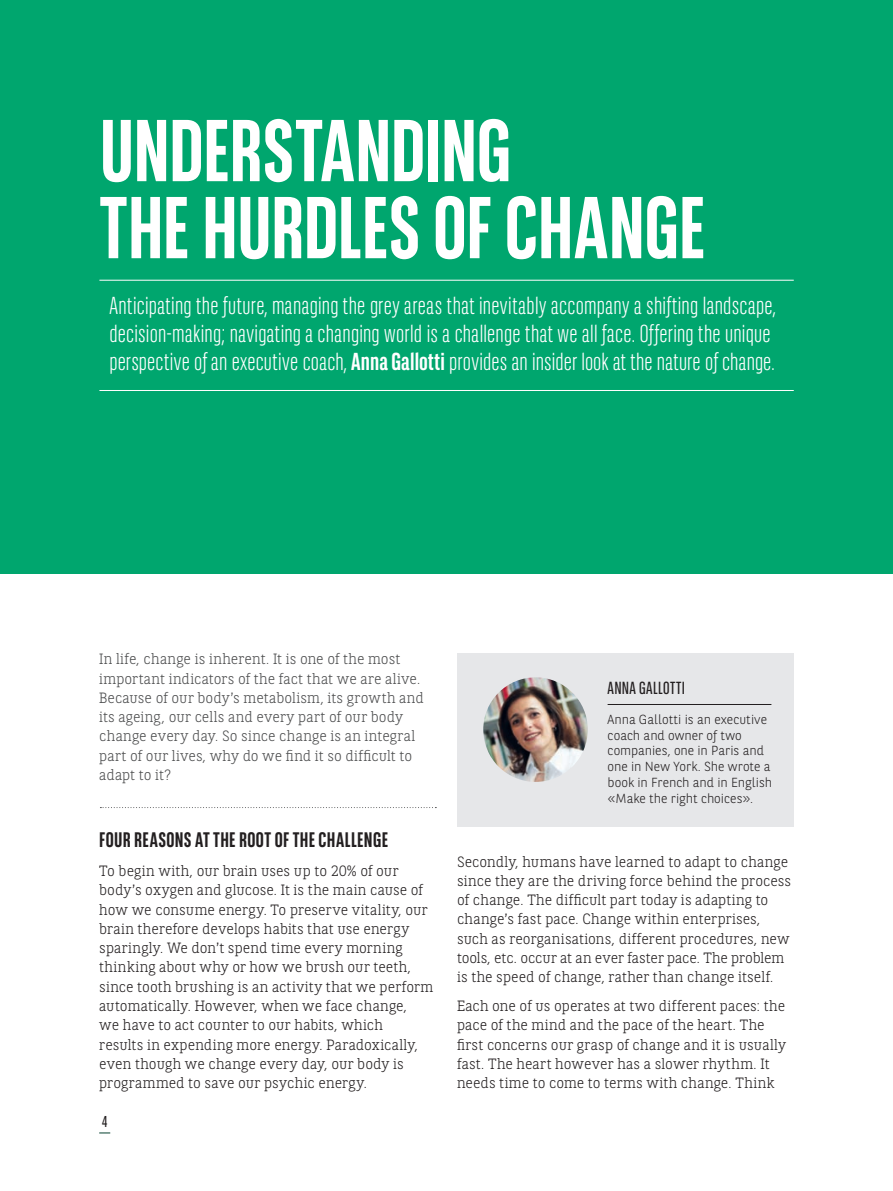
<style>
.page{position:relative;width:893px;height:1191px;background:#fff}
.page>*{position:absolute;margin:0;border:0;box-sizing:border-box;transform-origin:0 0}
.t1{font:700 87.5px/77px "BNPP Sans Condensed";letter-spacing:-.005em;color:#fff}
.t2{font:300 24.5px/28px "BNPP Sans Condensed";letter-spacing:.015em;color:#fff}
.t3{font:700 21px "BNPP Sans Condensed";letter-spacing:.015em;color:#231f20}
.t4{font:17.5px "BNPP Sans Condensed";letter-spacing:.02em;color:#231f20}
.t5{font:15.75px "BNPP Sans Condensed";color:#231f20}
.t6{font:300 14.88px/19.2px "BNPP Slab Serif";letter-spacing:.005em;color:#231f20}
.t7{font:300 14.88px/19.2px "BNPP Slab Serif";letter-spacing:.005em;color:#4b4c4d}
.t8{font:300 13.12px/15.8px "BNPP Sans";color:#231f20}
.s1{font-weight:700}
</style>
<div class="page">
<div style="left:0;top:0;width:893px;height:574px;background:#00a66e"></div>
<hr style="left:99px;top:280px;width:695px;height:1px;background:#fff">
<hr style="left:99px;top:390px;width:695px;height:1px;background:#fff">
<div style="left:457px;top:653px;width:337px;height:174px;background:#e6e7e9"></div>
<hr style="left:608px;top:704px;width:163px;height:1px;background:#231f20">
<img style="left:483px;top:677px;width:105px;height:105px;border-radius:52px">
<svg style="left:100px;top:807px;width:336px;height:1px"></svg>
<h1 class="t1" style="left:99px;top:115px;width:607px">UNDERSTANDING<br>THE HURDLES OF CHANGE</h1>
<p class="t2" style="left:109px;top:292px;width:668px">Anticipating the future, managing the grey areas that inevitably accompany a shifting landscape, decision-making; navigating a changing world is a challenge that we all face. Offering the unique perspective of an executive coach, <span class="s1">Anna Gallotti</span> provides an insider look at the nature of change.</p>
<p class="t7" style="left:99px;top:649px;width:326px">In life, change is inherent. It is one of the most important indicators of the fact that we are alive.<br>Because of our body’s metabolism, its growth and its ageing, our cells and every part of our body change every day. So since change is an integral part of our lives, why do we find it so difficult to adapt to it?</p>
<h3 class="t3" style="left:99px;top:828px;width:290px">FOUR REASONS AT THE ROOT OF THE CHALLENGE</h3>
<p class="t6" style="left:99px;top:861px;width:336px">To begin with, our brain uses up to 20% of our body’s oxygen and glucose. It is the main cause of how we consume energy. To preserve vitality, our brain therefore develops habits that use energy sparingly. We don’t spend time every morning thinking about why or how we brush our teeth, since tooth brushing is an activity that we perform automatically. However, when we face change,<br>we have to act counter to our habits, which<br>results in expending more energy. Paradoxically, even though we change every day, our body is programmed to save our psychic energy.</p>
<p class="t5" style="left:102px;top:1113px;width:7px">4</p>
<p class="t4" style="left:608px;top:678px;width:79px">ANNA GALLOTTI</p>
<p class="t8" style="left:608px;top:711px;width:166px">Anna Gallotti is an executive coach and owner of two companies, one in Paris and one in New York. She wrote a book in French and in English «Make the right choices».</p>
<p class="t6" style="left:457px;top:852px;width:336px">Secondly, humans have learned to adapt to change since they are the driving force behind the process of change. The difficult part today is adapting to change’s fast pace. Change within enterprises, such as reorganisations, different procedures, new tools, etc. occur at an ever faster pace. The problem is the speed of change, rather than change itself.</p>
<p class="t6" style="left:457px;top:996px;width:331px">Each one of us operates at two different paces: the pace of the mind and the pace of the heart. The first concerns our grasp of change and it is usually fast. The heart however has a slower rhythm. It needs time to come to terms with change. Think</p>
</div>
